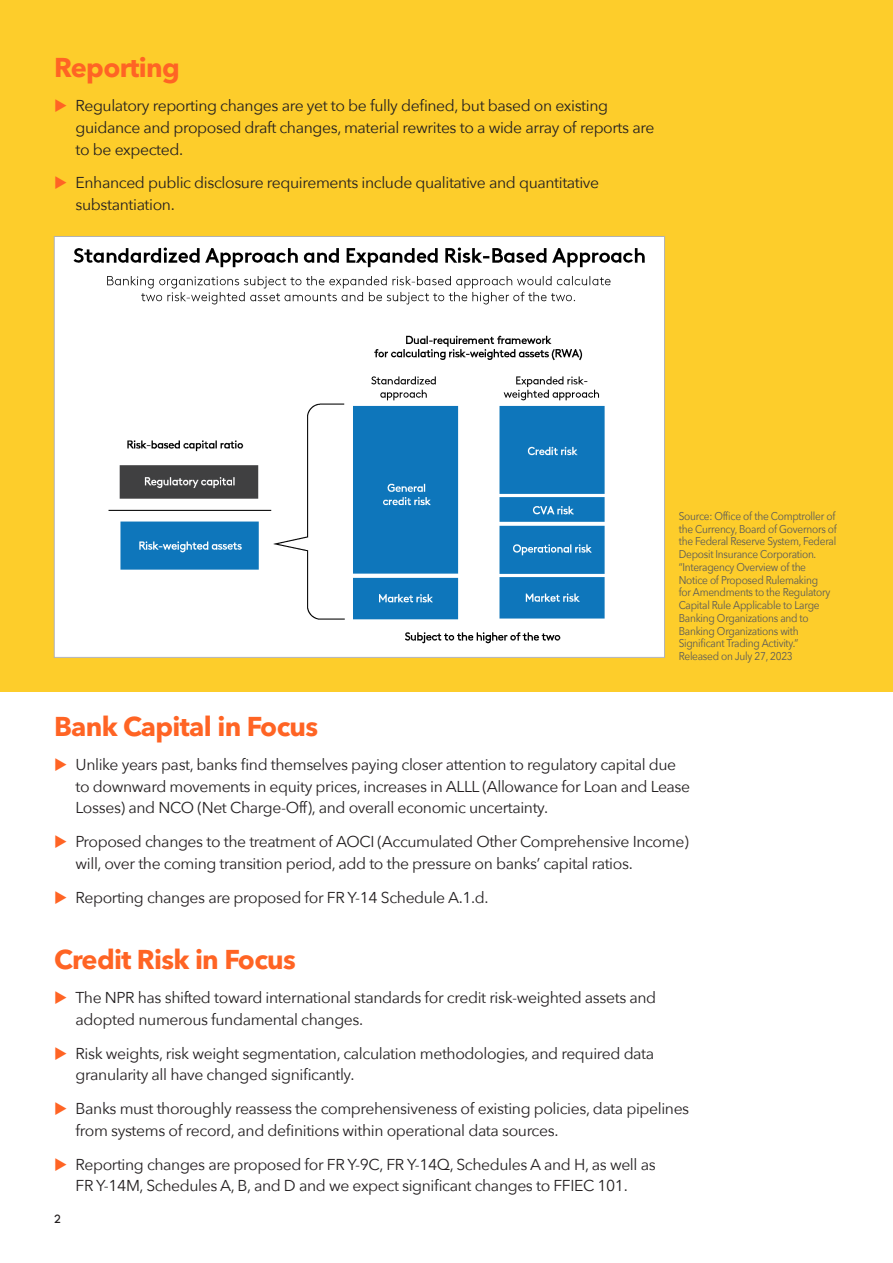
<style>
.page{position:relative;width:893px;height:1263px;background:#fff}
.page>*{position:absolute;margin:0;border:0;box-sizing:border-box;transform-origin:0 0}
.t1{font:700 27px "Avenir Next LT Pro";letter-spacing:-.025em;color:#ff6424}
.t2{font:15.75px/21.8px "Avenir Next";letter-spacing:-.025em;color:#231f20}
.t3{font:12px "Brown LL";color:#231f20}
.t4{font:11.25px/12.8px "Avenir Next";letter-spacing:-.025em;color:#57585a;scale:.9 1}
.s1{color:#ff6424}
</style>
<div class="page">
<div style="left:0;top:0;width:893px;height:692px;background:#fdcd2b"></div>
<img style="left:56px;top:238px;width:607px;height:418px">
<p class="t1" style="left:54px;top:51px;width:127px">Reporting</p>
<p class="t2" style="left:76px;top:94px;width:580px;text-indent:-22px"><span class="s1">◆</span> Regulatory reporting changes are yet to be fully defined, but based on existing guidance and proposed draft changes, material rewrites to a wide array of reports are to be expected.</p>
<p class="t2" style="left:76px;top:171px;width:525px;text-indent:-22px"><span class="s1">◆</span> Enhanced public disclosure requirements include qualitative and quantitative substantiation.</p>
<p class="t4" style="left:679px;top:509px;width:177px">Source: Office of the Comptroller of the Currency, Board of Governors of the Federal Reserve System, Federal<br>Deposit Insurance Corporation. “Interagency Overview of the<br>Notice of Proposed Rulemaking<br>for Amendments to the Regulatory<br>Capital Rule Applicable to Large<br>Banking Organizations and to<br>Banking Organizations with<br>Significant Trading Activity.”<br>Released on July 27, 2023</p>
<p class="t1" style="left:54px;top:710px;width:266px">Bank Capital in Focus</p>
<p class="t2" style="left:76px;top:753px;width:616px;text-indent:-22px"><span class="s1">◆</span> Unlike years past, banks find themselves paying closer attention to regulatory capital due to downward movements in equity prices, increases in ALLL (Allowance for Loan and Lease<br>Losses) and NCO (Net Charge-Off), and overall economic uncertainty.</p>
<p class="t2" style="left:76px;top:830px;width:615px;text-indent:-22px"><span class="s1">◆</span> Proposed changes to the treatment of AOCI (Accumulated Other Comprehensive Income) will, over the coming transition period, add to the pressure on banks’ capital ratios.</p>
<p class="t2" style="left:54px;top:885px;width:436px"><span class="s1">◆</span> Reporting changes are proposed for FR Y-14 Schedule A.1.d.</p>
<p class="t1" style="left:54px;top:943px;width:243px">Credit Risk in Focus</p>
<p class="t2" style="left:76px;top:986px;width:582px;text-indent:-22px"><span class="s1">◆</span> The NPR has shifted toward international standards for credit risk-weighted assets and adopted numerous fundamental changes.</p>
<p class="t2" style="left:76px;top:1041px;width:580px;text-indent:-22px"><span class="s1">◆</span> Risk weights, risk weight segmentation, calculation methodologies, and required data granularity all have changed significantly.</p>
<p class="t2" style="left:76px;top:1097px;width:615px;text-indent:-22px"><span class="s1">◆</span> Banks must thoroughly reassess the comprehensiveness of existing policies, data pipelines from systems of record, and definitions within operational data sources.</p>
<p class="t2" style="left:54px;top:1152px;width:603px"><span class="s1">◆</span> Reporting changes are proposed for FR Y-9C, FR Y-14Q, Schedules A and H, as well as</p>
<p class="t2" style="left:76px;top:1174px;width:554px">FR Y-14M, Schedules A, B, and D and we expect significant changes to FFIEC 101.</p>
<p class="t3" style="left:54px;top:1210px;width:8px">2</p>
</div>
